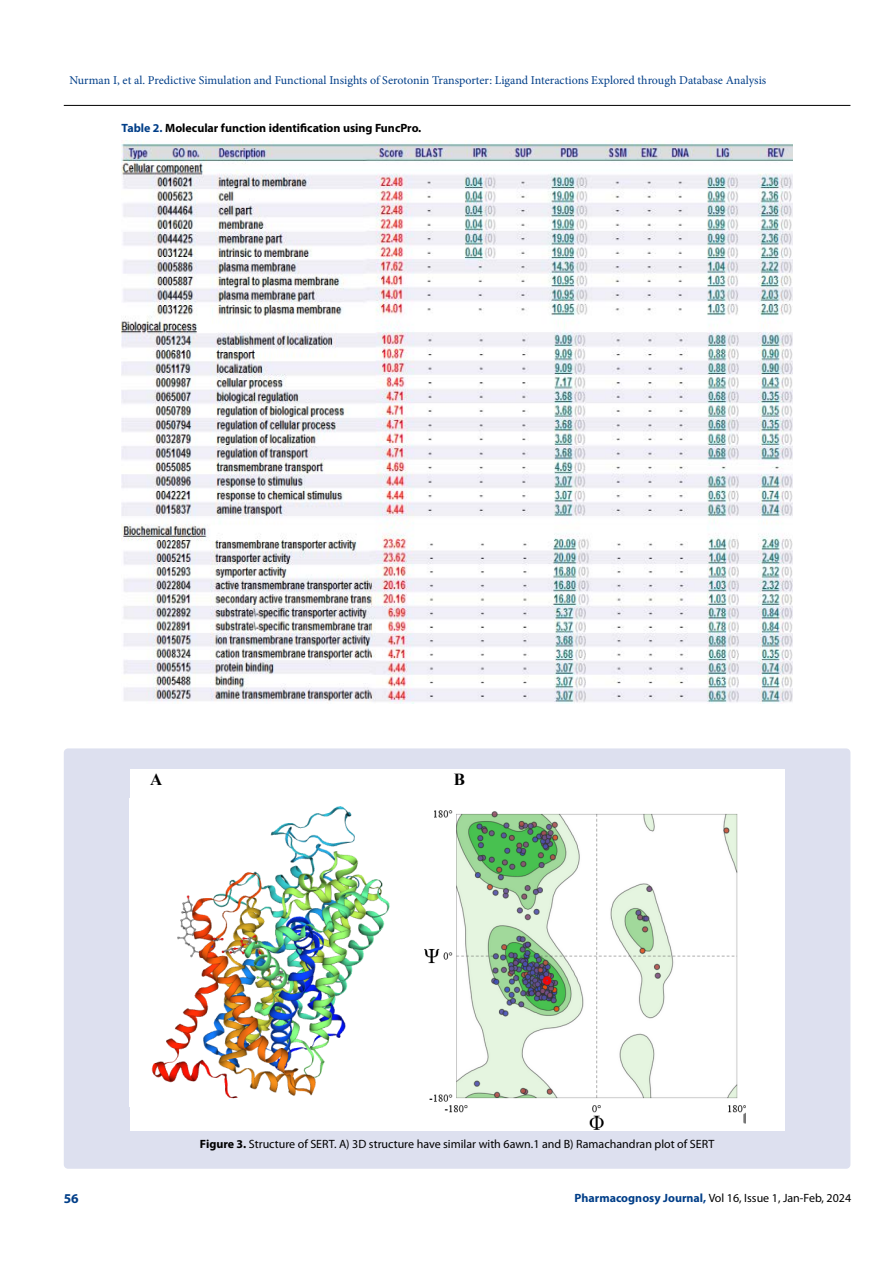
<style>
.page{position:relative;width:893px;height:1263px;background:#fff}
.page>*{position:absolute;margin:0;border:0;box-sizing:border-box;transform-origin:0 0}
.t1{font:700 16.8px "Times New Roman";color:#000}
.t2{font:700 13.5px "Myriad Pro";color:#003e88}
.t3{font:12px "Myriad Pro";color:#000}
.t4{font:12px "Minion Pro";color:#003e88}
.t5{font:700 12px "Myriad Pro";color:#000}
.s1{color:#003e88}
.s2{font-weight:700}
.s3{font-weight:700;color:#003e88}
</style>
<div class="page">
<hr style="left:64px;top:105px;width:786px;height:1px;background:#000">
<img style="left:122px;top:141px;width:671px;height:563px">
<div style="left:64px;top:748px;width:786px;height:421px;background:#dde0ef;border-radius:4px"></div>
<div style="left:130px;top:769px;width:654px;height:362px;background:#fff"></div>
<img style="left:424px;top:810px;width:321px;height:320px">
<img style="left:151px;top:806px;width:239px;height:293px">
<p class="t4" style="left:69px;top:72px;width:698px">Nurman I, et al. Predictive Simulation and Functional Insights of Serotonin Transporter: Ligand Interactions Explored through Database Analysis</p>
<p class="t5" style="left:122px;top:120px;width:301px"><span class="s1">Table 2.</span> Molecular function identification using FuncPro.</p>
<h1 class="t1" style="left:150px;top:767px;width:14px">A</h1>
<h1 class="t1" style="left:454px;top:767px;width:13px">B</h1>
<p class="t3" style="left:200px;top:1137px;width:516px"><span class="s2">Figure 3.</span> Structure of SERT. A) 3D structure have similar with 6awn.1 and B) Ramachandran plot of SERT</p>
<p class="t2" style="left:64px;top:1189px;width:16px">56</p>
<p class="t3" style="left:574px;top:1190px;width:278px"><span class="s3">Pharmacognosy Journal,</span> Vol 16, Issue 1, Jan-Feb, 2024</p>
</div>
